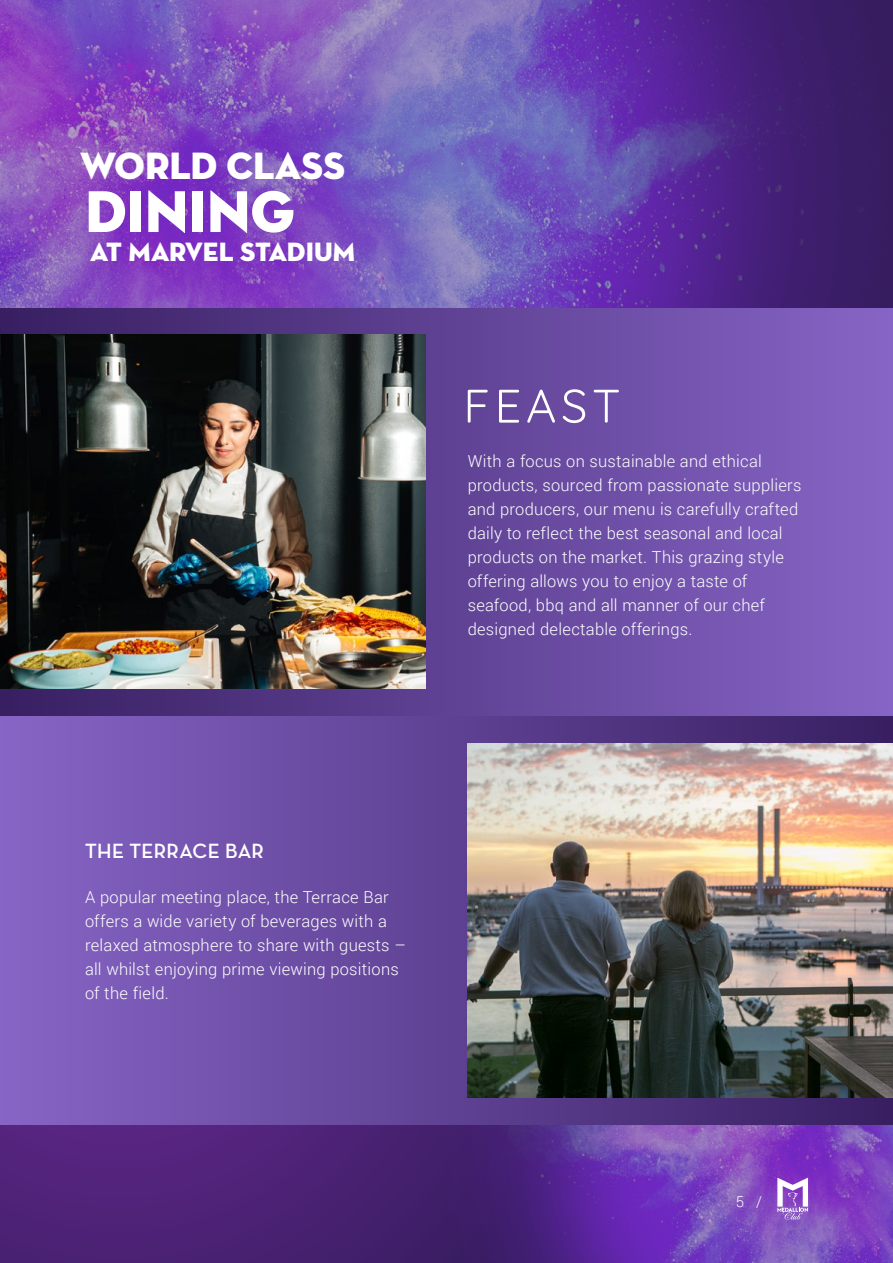
<style>
.page{position:relative;width:893px;height:1263px;background:#fff}
.page>*{position:absolute;margin:0;border:0;box-sizing:border-box;transform-origin:0 0}
.t1{font:60px "Neutra Disp Titling";color:#fff}
.t2{font:38.85px "Neutra Disp Titling";letter-spacing:-.005em;color:#fff}
.t3{font:27px "Neutra Disp Titling";letter-spacing:-.01em;color:#fff}
.t4{font:700 21px "Neutra Disp";letter-spacing:.01em;color:#fff}
.t5{font:300 16.5px/24px "Roboto";letter-spacing:.015em;color:#fff}
.t6{font:300 15px "Roboto";color:#fff}
</style>
<div class="page">
<img style="left:606px;top:1124px;width:287px;height:139px">
<img style="left:0;top:0;width:893px;height:308px">
<svg style="left:0;top:1124px;width:606px;height:139px;fill:#4c2276"></svg>
<div style="left:0;top:308px;width:893px;height:408px;background:linear-gradient(to right,#381f61,#8765c6)"></div>
<div style="left:0;top:716px;width:893px;height:408px;background:linear-gradient(to right,#8765c6,#381f61)"></div>
<img style="left:468px;top:743px;width:425px;height:354px">
<img style="left:0;top:334px;width:425px;height:355px">
<svg style="left:468px;top:390px;width:20px;height:33px"></svg>
<svg style="left:499px;top:390px;width:20px;height:33px"></svg>
<svg style="left:527px;top:390px;width:28px;height:33px"></svg>
<svg style="left:563px;top:389px;width:22px;height:34px"></svg>
<svg style="left:594px;top:390px;width:25px;height:33px"></svg>
<svg style="left:777px;top:1177px;width:31px;height:43px"></svg>
<h2 class="t2" style="left:80px;top:142px;width:267px">WORLD CLASS</h2>
<h1 class="t1" style="left:85px;top:174px;width:211px">Dining</h1>
<h3 class="t3" style="left:90px;top:234px;width:267px">AT MARVEL STADIUM</h3>
<p class="t5" style="left:468px;top:449px;width:335px">With a focus on sustainable and ethical products, sourced from passionate suppliers and producers, our menu is carefully crafted daily to reflect the best seasonal and local products on the market. This grazing style offering allows you to enjoy a taste of seafood, bbq and all manner of our chef designed delectable offerings.</p>
<p class="t4" style="left:85px;top:839px;width:180px">THE TERRACE BAR</p>
<p class="t5" style="left:85px;top:885px;width:322px">A popular meeting place, the Terrace Bar offers a wide variety of beverages with a relaxed atmosphere to share with guests – all whilst enjoying prime viewing positions of the field.</p>
<p class="t6" style="left:736px;top:1191px;width:28px">5 /</p>
</div>
